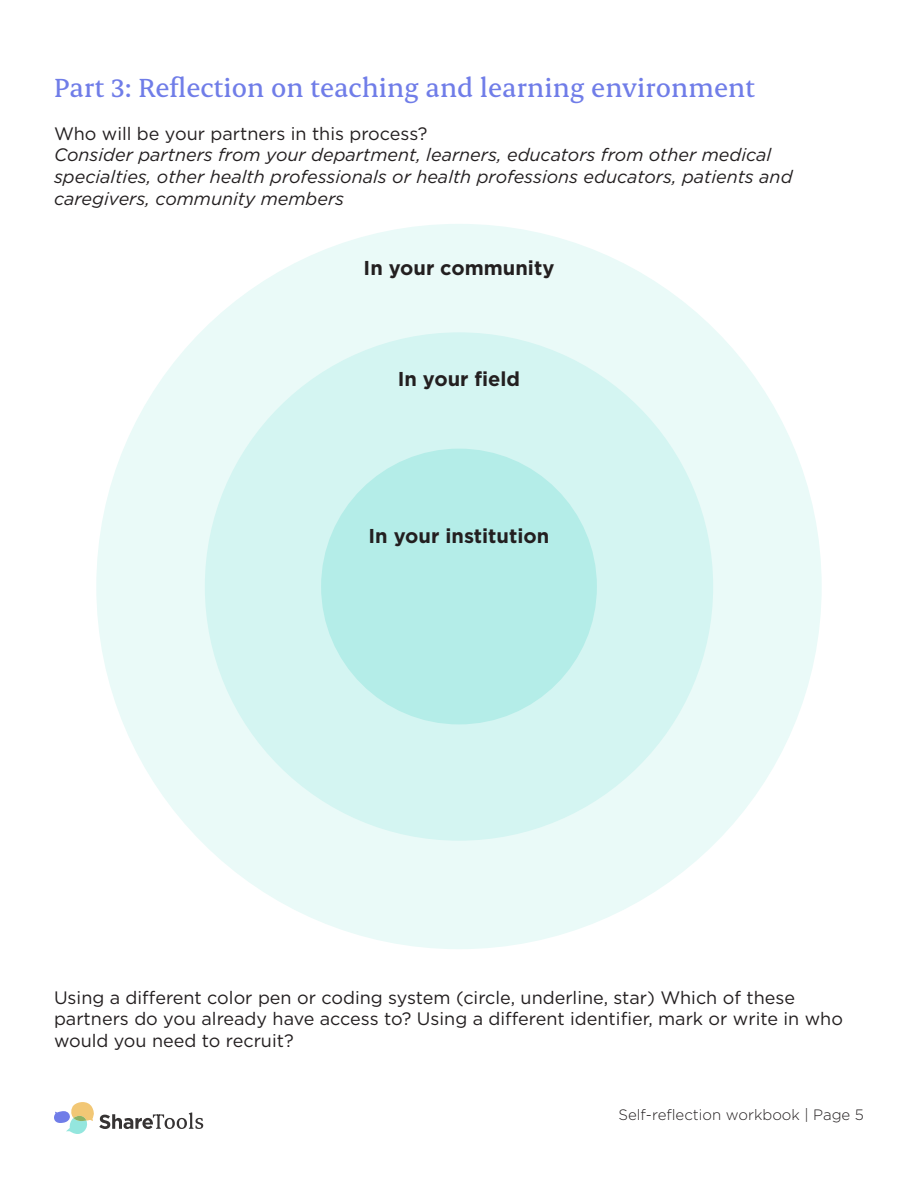
<style>
.page{position:relative;width:918px;height:1188px;background:#fff}
.page>*{position:absolute;margin:0;border:0;box-sizing:border-box;transform-origin:0 0}
.t1{font:500 30px "Erode";color:#707de8}
.t2{font:700 20.1px "Gotham";color:#231f20}
.t3{font:18px/21.6px "Gotham";color:#231f20}
.t4{font:italic 18px/21.6px "Gotham";color:#231f20}
.t5{font:300 15px "Gotham";color:#231f20}
</style>
<div class="page">
<svg style="left:54px;top:1102px;width:149px;height:32px"></svg>
<div style="left:96px;top:224px;width:726px;height:725px;background:#eafaf8;border-radius:50%"></div>
<div style="left:205px;top:332px;width:508px;height:509px;background:#d4f5f2;border-radius:50%"></div>
<div style="left:321px;top:449px;width:276px;height:275px;background:#b4ede8;border-radius:50%"></div>
<p class="t1" style="left:54px;top:70px;width:703px">Part 3: Reflection on teaching and learning environment</p>
<p class="t3" style="left:54px;top:122px;width:375px">Who will be your partners in this process?</p>
<p class="t4" style="left:54px;top:144px;width:740px">Consider partners from your department, learners, educators from other medical specialties, other health professionals or health professions educators, patients and caregivers, community members</p>
<p class="t2" style="left:364px;top:254px;width:192px">In your community</p>
<p class="t2" style="left:398px;top:366px;width:124px">In your field</p>
<p class="t2" style="left:369px;top:522px;width:182px">In your institution</p>
<p class="t3" style="left:54px;top:986px;width:790px">Using a different color pen or coding system (circle, underline, star) Which of these partners do you already have access to? Using a different identifier, mark or write in who would you need to recruit?</p>
<p class="t5" style="left:618px;top:1105px;width:247px">Self-reflection workbook | Page 5</p>
</div>
